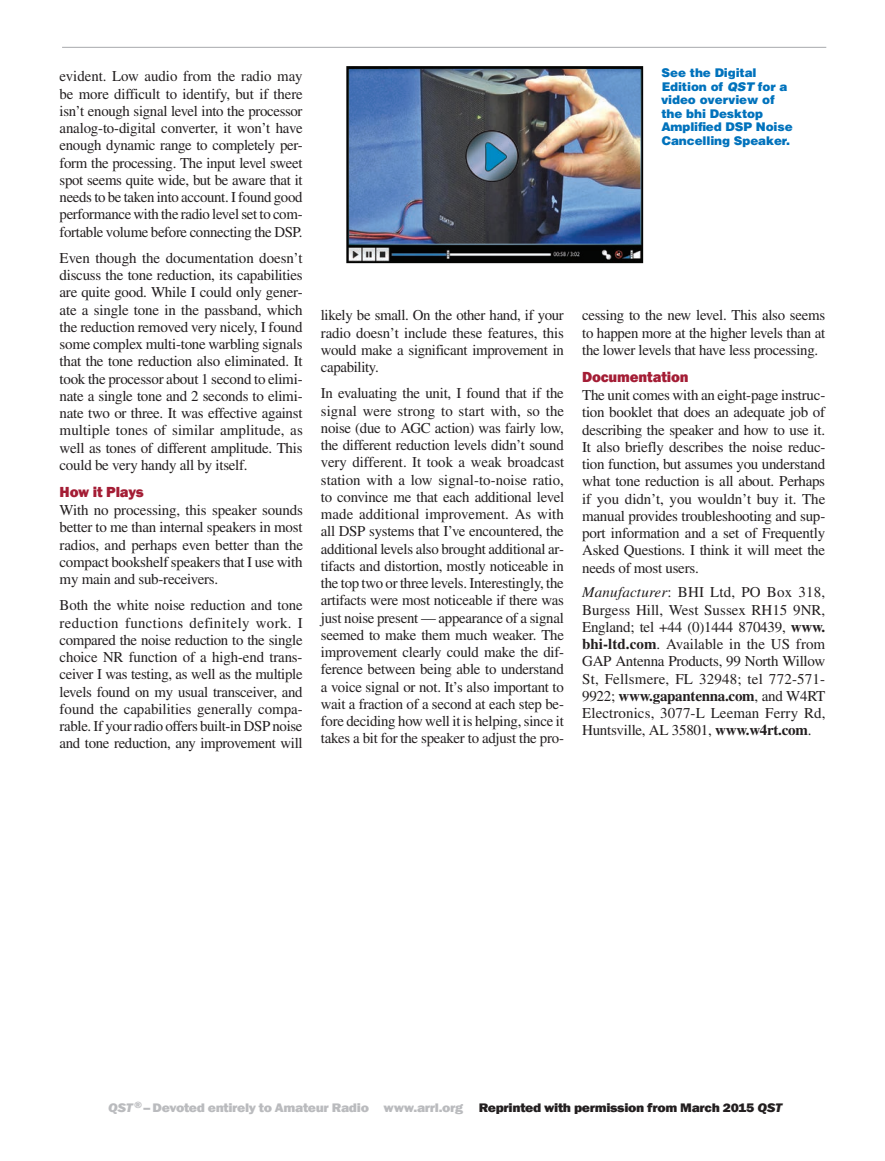
<style>
.page{position:relative;width:885px;height:1161px;background:#fff}
.page>*{position:absolute;margin:0;border:0;box-sizing:border-box;transform-origin:0 0}
.t1{font:15px/17.2px "Times";letter-spacing:-.02em;color:#231f20;text-align:justify}
.t2{font:800 15px "Franklin Gothic";letter-spacing:-.01em;color:#a41d35}
.t3{font:800 12.75px "Franklin Gothic";letter-spacing:-.025em;color:#babbbe;scale:1.1 1}
.t4{font:900 12px/13.5px "Helvetica";letter-spacing:-.01em;color:#0072bc}
.s1{font-style:italic}
.s2{font-weight:700}
.s3{color:#231f20}
.s4{font-style:italic;color:#231f20}
</style>
<div class="page">
<hr style="left:62px;top:47px;width:764px;height:1px;background:#a8a9ad">
<img style="left:346px;top:66px;width:297px;height:197px">
<img style="left:465px;top:130px;width:32px;height:52px">
<p class="t1" style="left:60px;top:68px;width:245px">evident. Low audio from the radio may be more difficult to identify, but if there isn’t enough signal level into the processor analog-to-digital converter, it won’t have enough dynamic range to completely per&shy;form the processing. The input level sweet spot seems quite wide, but be aware that it needs to be taken into account. I found good performance with the radio level set to com&shy;fortable volume before connecting the DSP.</p>
<p class="t1" style="left:60px;top:249px;width:245px">Even though the documentation doesn’t discuss the tone reduction, its capabilities are quite good. While I could only gener&shy;ate a single tone in the passband, which the reduction removed very nicely, I found some complex multi-tone warbling signals that the tone reduction also eliminated. It took the processor about 1 second to elimi&shy;nate a single tone and 2 seconds to elimi&shy;nate two or three. It was effective against multiple tones of similar amplitude, as well as tones of different amplitude. This could be very handy all by itself.</p>
<p class="t2" style="left:60px;top:482px;width:86px">How it Plays</p>
<p class="t1" style="left:60px;top:501px;width:245px">With no processing, this speaker sounds better to me than internal speakers in most radios, and perhaps even better than the compact bookshelf speakers that I use with my main and sub-receivers.</p>
<p class="t1" style="left:60px;top:597px;width:245px">Both the white noise reduction and tone reduction functions definitely work. I compared the noise reduction to the single choice NR function of a high-end trans&shy;ceiver I was testing, as well as the multiple levels found on my usual transceiver, and found the capabilities generally compa&shy;rable. If your radio offers built-in DSP noise and tone reduction, any improvement will</p>
<p class="t1" style="left:321px;top:307px;width:244px">likely be small. On the other hand, if your radio doesn’t include these features, this would make a significant improvement in capability.</p>
<p class="t1" style="left:321px;top:385px;width:245px">In evaluating the unit, I found that if the signal were strong to start with, so the noise (due to AGC action) was fairly low, the different reduction levels didn’t sound very different. It took a weak broadcast station with a low signal-to-noise ratio, to convince me that each additional level made additional improvement. As with all DSP systems that I’ve encountered, the additional levels also brought additional ar&shy;tifacts and distortion, mostly noticeable in the top two or three levels. Interestingly, the artifacts were most noticeable if there was just noise present — appearance of a signal seemed to make them much weaker. The improvement clearly could make the dif&shy;ference between being able to understand a voice signal or not. It’s also important to wait a fraction of a second at each step be&shy;fore deciding how well it is helping, since it takes a bit for the speaker to adjust the pro-</p>
<p class="t4" style="left:661px;top:66px;width:133px">See the Digital<br>Edition of <span class="s1">QST</span> for a video overview of the bhi Desktop<br>Amplified DSP Noise<br>Cancelling Speaker.</p>
<p class="t1" style="left:582px;top:307px;width:244px">cessing to the new level. This also seems to happen more at the higher levels than at the lower levels that have less processing.</p>
<p class="t2" style="left:582px;top:367px;width:108px">Documentation</p>
<p class="t1" style="left:582px;top:387px;width:245px">The unit comes with an eight-page instruc&shy;tion booklet that does an adequate job of describing the speaker and how to use it.<br>It also briefly describes the noise reduc&shy;tion function, but assumes you understand what tone reduction is all about. Perhaps if you didn’t, you wouldn’t buy it. The manual provides troubleshooting and sup&shy;port information and a set of Frequently Asked Questions. I think it will meet the needs of most users.</p>
<p class="t1" style="left:582px;top:584px;width:245px"><span class="s1">Manufacturer</span>: BHI Ltd, PO Box 318, Burgess Hill, West Sussex RH15 9NR, England; tel +44 (0)1444 870439, <span class="s2">www. bhi-ltd.com</span>. Available in the US from GAP Antenna Products, 99 North Willow St, Fellsmere, FL 32948; tel 772-571- 9922; <span class="s2">www.gapantenna.com</span>, and W4RT Electronics, 3077-L Leeman Ferry Rd, Huntsville, AL 35801, <span class="s2">www.w4rt.com</span>.</p>
<p class="t3" style="left:108px;top:1100px;width:614px"><span class="s1">QST</span><sup>®</sup>– Devoted entirely to Amateur Radio www.arrl.org <span class="s3">Reprinted with permission from March 2015</span> <span class="s4">QST</span></p>
</div>
